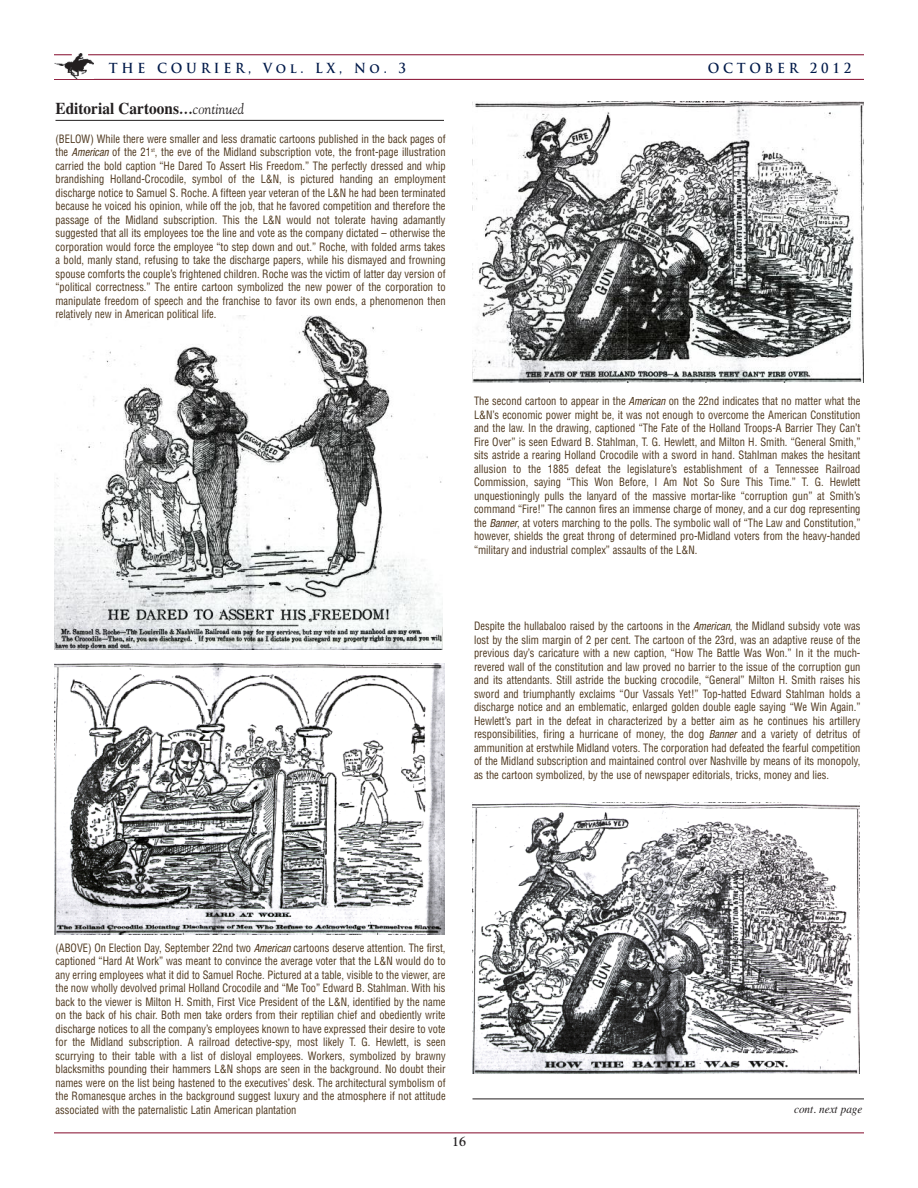
<style>
.page{position:relative;width:918px;height:1188px;background:#fff}
.page>*{position:absolute;margin:0;border:0;box-sizing:border-box;transform-origin:0 0}
.t1{font:700 16.5px "Times";color:#231f20;scale:.93 1}
.t2{font:700 13.5px "Trajan Pro";letter-spacing:.3em;color:#001949;scale:.93 1}
.t3{font:700 13.5px "Goudy";color:#231f20;scale:.93 1}
.t4{font:italic 12px "Times";color:#231f20;scale:.93 1}
.t5{font:condensed 11.25px/13.5px "Helvetica";color:#4c351b;text-align:justify;scale:.93 1}
.s1{font-family:"Goudy";font-style:italic;font-size:15px}
.s2{font-family:"Goudy";font-weight:400;font-style:italic;font-size:15px}
.s3{font-family:"Helvetica Neue";font-style:italic}
</style>
<div class="page">
<hr style="left:472px;top:1099px;width:392px;height:1px;background:#231f20">
<hr style="left:54px;top:79px;width:810px;height:1px;background:#840a2b">
<img style="left:55px;top:54px;width:39px;height:25px">
<hr style="left:88px;top:54px;width:776px;height:1px;background:#840a2b">
<svg style="left:54px;top:54px;width:18px;height:1px"></svg>
<hr style="left:54px;top:1132px;width:810px;height:1px;background:#840a2b">
<img style="left:472px;top:101px;width:391px;height:281px">
<img style="left:472px;top:803px;width:388px;height:271px">
<img style="left:54px;top:663px;width:391px;height:272px">
<hr style="left:56px;top:120px;width:388px;height:1px;background:#231f20">
<img style="left:54px;top:315px;width:389px;height:335px">
<p class="t2" style="left:109px;top:63px;width:321px">THE COURIER, Vol. LX, No. 3</p>
<p class="t2" style="left:708px;top:63px;width:156px">OCTOBER 2012</p>
<h1 class="t1" style="left:56px;top:99px;width:204px">Editorial Cartoons<span class="s1">...</span><span class="s2">continued</span></h1>
<p class="t5" style="left:56px;top:133px;width:421px">(BELOW) While there were smaller and less dramatic cartoons published in the back pages of the <span class="s3">American</span> of the 21<sup>st</sup>, the eve of the Midland subscription vote, the front-page illustration carried the bold caption “He Dared To Assert His Freedom.” The perfectly dressed and whip brandishing Holland-Crocodile, symbol of the L&amp;N, is pictured handing an employment discharge notice to Samuel S. Roche. A fifteen year veteran of the L&amp;N he had been terminated because he voiced his opinion, while off the job, that he favored competition and therefore the passage of the Midland subscription. This the L&amp;N would not tolerate having adamantly suggested that all its employees toe the line and vote as the company dictated – otherwise the corporation would force the employee “to step down and out.” Roche, with folded arms takes a bold, manly stand, refusing to take the discharge papers, while his dismayed and frowning spouse comforts the couple’s frightened children. Roche was the victim of latter day version of “political correctness.” The entire cartoon symbolized the new power of the corporation to manipulate freedom of speech and the franchise to favor its own ends, a phenomenon then relatively new in American political life.</p>
<p class="t5" style="left:474px;top:395px;width:417px">The second cartoon to appear in the <span class="s3">American</span> on the 22nd indicates that no matter what the L&amp;N’s economic power might be, it was not enough to overcome the American Constitution and the law. In the drawing, captioned “The Fate of the Holland Troops-A Barrier They Can’t Fire Over” is seen Edward B. Stahlman, T. G. Hewlett, and Milton H. Smith. “General Smith,” sits astride a rearing Holland Crocodile with a sword in hand. Stahlman makes the hesitant allusion to the 1885 defeat the legislature’s establishment of a Tennessee Railroad Commission, saying “This Won Before, I Am Not So Sure This Time.” T. G. Hewlett unquestioningly pulls the lanyard of the massive mortar-like “corruption gun” at Smith’s command “Fire!” The cannon fires an immense charge of money, and a cur dog representing the <span class="s3">Banner</span>, at voters marching to the polls. The symbolic wall of “The Law and Constitution,” however, shields the great throng of determined pro-Midland voters from the heavy-handed “military and industrial complex” assaults of the L&amp;N.</p>
<p class="t5" style="left:474px;top:621px;width:417px">Despite the hullabaloo raised by the cartoons in the <span class="s3">American</span>, the Midland subsidy vote was lost by the slim margin of 2 per cent. The cartoon of the 23rd, was an adaptive reuse of the previous day’s caricature with a new caption, “How The Battle Was Won.” In it the much&shy;revered wall of the constitution and law proved no barrier to the issue of the corruption gun and its attendants. Still astride the bucking crocodile, “General” Milton H. Smith raises his sword and triumphantly exclaims “Our Vassals Yet!” Top-hatted Edward Stahlman holds a discharge notice and an emblematic, enlarged golden double eagle saying “We Win Again.” Hewlett’s part in the defeat in characterized by a better aim as he continues his artillery responsibilities, firing a hurricane of money, the dog <span class="s3">Banner</span> and a variety of detritus of ammunition at erstwhile Midland voters. The corporation had defeated the fearful competition of the Midland subscription and maintained control over Nashville by means of its monopoly, as the cartoon symbolized, by the use of newspaper editorials, tricks, money and lies.</p>
<p class="t5" style="left:56px;top:942px;width:421px">(ABOVE) On Election Day, September 22nd two <span class="s3">American</span> cartoons deserve attention. The first, captioned “Hard At Work” was meant to convince the average voter that the L&amp;N would do to any erring employees what it did to Samuel Roche. Pictured at a table, visible to the viewer, are the now wholly devolved primal Holland Crocodile and “Me Too” Edward B. Stahlman. With his back to the viewer is Milton H. Smith, First Vice President of the L&amp;N, identified by the name on the back of his chair. Both men take orders from their reptilian chief and obediently write discharge notices to all the company’s employees known to have expressed their desire to vote for the Midland subscription. A railroad detective-spy, most likely T. G. Hewlett, is seen scurrying to their table with a list of disloyal employees. Workers, symbolized by brawny blacksmiths pounding their hammers L&amp;N shops are seen in the background. No doubt their names were on the list being hastened to the executives’ desk. The architectural symbolism of the Romanesque arches in the background suggest luxury and the atmosphere if not attitude associated with the paternalistic Latin American plantation</p>
<p class="t3" style="left:452px;top:1134px;width:17px">16</p>
<p class="t4" style="left:794px;top:1102px;width:75px">cont. next page</p>
</div>
